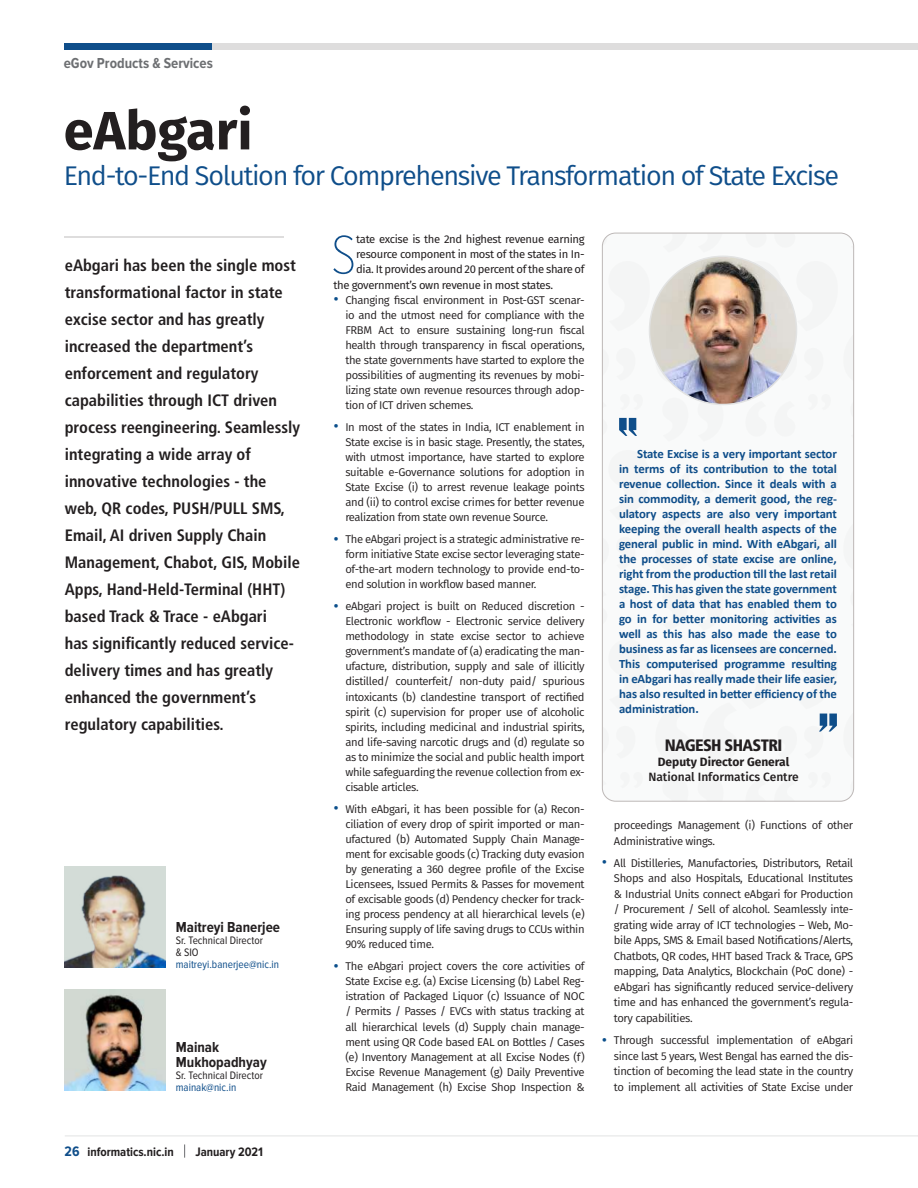
<style>
.page{position:relative;width:918px;height:1188px;background:#fff}
.page>*{position:absolute;margin:0;border:0;box-sizing:border-box;transform-origin:0 0}
.t1{font:100 56.25px "Proxima Nova Cond";color:#0f4e8a}
.t2{font:700 54px "Fira Sans";color:#231f20}
.t3{font:27px "Fira Sans";letter-spacing:-.05em;color:#0f4e8a}
.t4{font:700 condensed 16.5px/27px "Frutiger LT Std";color:#231f20}
.t5{font:900 condensed 16.5px "Frutiger LT Std";letter-spacing:-.04em;color:#231f20}
.t6{font:700 15px/15px "Proxima Nova Cond";color:#231f20}
.t7{font:700 15px "Proxima Nova Cond";color:#6d6f72}
.t8{font:700 12.75px/15px "Calibri";letter-spacing:-.01em;color:#0f4e8a;text-align:justify}
.t9{font:700 12.75px "Proxima Nova Cond";color:#231f20}
.t10{font:500 12px "Fira Sans";color:#231f20}
.t11{font:700 12px "Fira Sans";color:#231f20}
.t12{font:11.25px/15px "Fira Sans";letter-spacing:-.03em;color:#231f20;text-align:justify}
.t13{font:11.25px "Fira Sans";letter-spacing:-.03em;color:#231f20}
.t14{font:11.25px/12px "Proxima Nova Cond";color:#231f20}
.t15{font:11.25px "Proxima Nova Cond";color:#0f4e8a}
.s1{font-size:14.25px;color:#0f4e8a}
.s2{font-family:"Fira Sans Condensed";font-size:18px;color:#0b4f8b}
</style>
<div class="page">
<div style="left:156px;top:43px;width:762px;height:6px;background:#dedddd"></div>
<div style="left:65px;top:43px;width:147px;height:6px;background:#0f4e8a"></div>
<hr style="left:65px;top:1136px;width:853px;height:1px;background:#e2e3e3">
<svg style="left:184px;top:1144px;width:1px;height:14px"></svg>
<img style="left:65px;top:990px;width:101px;height:101px">
<img style="left:65px;top:867px;width:101px;height:101px">
<svg style="left:602px;top:233px;width:252px;height:568px"></svg>
<div style="left:602px;top:233px;width:252px;height:568px;border:1px solid #bdb8b7;border-radius:13px"></div>
<hr style="left:65px;top:237px;width:219px;height:1px;background:#231f20">
<img style="left:650px;top:256px;width:147px;height:148px">
<svg style="left:619px;top:418px;width:18px;height:18px"></svg>
<svg style="left:819px;top:714px;width:18px;height:18px"></svg>
<h3 class="t7" style="left:64px;top:54px;width:151px">eGov Products &amp; Services</h3>
<h2 class="t2" style="left:64px;top:85px;width:190px">eAbgari</h2>
<h3 class="t3" style="left:64px;top:155px;width:777px">End-to-End Solution for Comprehensive Transformation of State Excise</h3>
<p class="t4" style="left:65px;top:252px;width:237px">eAbgari has been the single most transformational factor in state excise sector and has greatly increased the department’s enforcement and regulatory capabilities through ICT driven process reengineering. Seamlessly integrating a wide array of innovative technologies - the web, QR codes, PUSH/PULL SMS,<br>Email, AI driven Supply Chain<br>Management, Chabot, GIS, Mobile<br>Apps, Hand-Held-Terminal (HHT) based Track &amp; Trace - eAbgari<br>has significantly reduced service&shy;delivery times and has greatly enhanced the government’s regulatory capabilities.</p>
<h3 class="t6" style="left:176px;top:920px;width:106px">Maitreyi Banerjee</h3>
<p class="t14" style="left:176px;top:935px;width:89px">Sr. Technical Director &amp; SIO</p>
<p class="t15" style="left:176px;top:959px;width:105px">maitreyi.banerjee@nic.in</p>
<h3 class="t6" style="left:176px;top:1040px;width:92px">Mainak<br>Mukhopadhyay</h3>
<p class="t14" style="left:176px;top:1069px;width:89px">Sr. Technical Director</p>
<p class="t15" style="left:176px;top:1082px;width:62px">mainak@nic.in</p>
<p class="t9" style="left:65px;top:1144px;width:111px"><span class="s1">26</span> informatics.nic.in</p>
<p class="t9" style="left:195px;top:1144px;width:69px">January 2021</p>
<h1 class="t1" style="left:331px;top:223px;width:27px">S</h1>
<p class="t13" style="left:356px;top:231px;width:230px">tate excise is the 2nd highest revenue earning</p>
<p class="t13" style="left:356px;top:246px;width:230px">resource component in most of the states in In-</p>
<p class="t13" style="left:356px;top:261px;width:230px">dia. It provides around 20 percent of the share of</p>
<p class="t13" style="left:333px;top:276px;width:221px">the government’s own revenue in most states.</p>
<p class="t12" style="left:345px;top:292px;width:241px;text-indent:-12px"><span class="s2">•</span> Changing fiscal environment in Post-GST scenar&shy;io and the utmost need for compliance with the FRBM Act to ensure sustaining long-run fiscal health through transparency in fiscal operations, the state governments have started to explore the possibilities of augmenting its revenues by mobi&shy;lizing state own revenue resources through adop&shy;tion of ICT driven schemes.</p>
<p class="t12" style="left:345px;top:419px;width:241px;text-indent:-12px"><span class="s2">•</span> In most of the states in India, ICT enablement in State excise is in basic stage. Presently, the states, with utmost importance, have started to explore suitable e-Governance solutions for adoption in State Excise (i) to arrest revenue leakage points and (ii) to control excise crimes for better revenue realization from state own revenue Source.</p>
<p class="t12" style="left:345px;top:531px;width:241px;text-indent:-12px"><span class="s2">•</span> The eAbgari project is a strategic administrative re&shy;form initiative State excise sector leveraging state&shy;of-the-art modern technology to provide end-to&shy;end solution in workflow based manner.</p>
<p class="t12" style="left:345px;top:598px;width:241px;text-indent:-12px"><span class="s2">•</span> eAbgari project is built on Reduced discretion - Electronic workflow - Electronic service delivery methodology in state excise sector to achieve government’s mandate of (a) eradicating the man&shy;ufacture, distribution, supply and sale of illicitly distilled/ counterfeit/ non-duty paid/ spurious intoxicants (b) clandestine transport of rectified spirit (c) supervision for proper use of alcoholic spirits, including medicinal and industrial spirits, and life-saving narcotic drugs and (d) regulate so as to minimize the social and public health import while safeguarding the revenue collection from ex&shy;cisable articles.</p>
<p class="t12" style="left:345px;top:801px;width:241px;text-indent:-12px"><span class="s2">•</span> With eAbgari, it has been possible for (a) Recon&shy;ciliation of every drop of spirit imported or man&shy;ufactured (b) Automated Supply Chain Manage&shy;ment for excisable goods (c) Tracking duty evasion by generating a 360 degree profile of the Excise Licensees, Issued Permits &amp; Passes for movement of excisable goods (d) Pendency checker for track&shy;ing process pendency at all hierarchical levels (e)<br>Ensuring supply of life saving drugs to CCUs within 90% reduced time.</p>
<p class="t12" style="left:345px;top:959px;width:241px;text-indent:-12px"><span class="s2">•</span> The eAbgari project covers the core activities of State Excise e.g. (a) Excise Licensing (b) Label Reg&shy;istration of Packaged Liquor (c) Issuance of NOC / Permits / Passes / EVCs with status tracking at all hierarchical levels (d) Supply chain manage&shy;ment using QR Code based EAL on Bottles / Cases (e) Inventory Management at all Excise Nodes (f)<br>Excise Revenue Management (g) Daily Preventive Raid Management (h) Excise Shop Inspection &amp;</p>
<p class="t8" style="left:619px;top:445px;width:219px;text-indent:18px">State Excise is a very important sector in terms of its contribution to the total revenue collection. Since it deals with a sin commodity, a demerit good, the reg&shy;ulatory aspects are also very important keeping the overall health aspects of the general public in mind. With eAbgari, all the processes of state excise are online, right from the production till the last retail stage. This has given the state government a host of data that has enabled them to go in for better monitoring activities as well as this has also made the ease to business as far as licensees are concerned.<br>This computerised programme resulting in eAbgari has really made their life easier, has also resulted in better efficiency of the administration.</p>
<h3 class="t5" style="left:665px;top:736px;width:119px">NAGESH SHASTRI</h3>
<p class="t11" style="left:658px;top:752px;width:133px">Deputy Director General</p>
<p class="t10" style="left:648px;top:767px;width:152px">National Informatics Centre</p>
<p class="t12" style="left:614px;top:817px;width:241px;line-height:15.5px">proceedings Management (i) Functions of other<br>Administrative wings.</p>
<p class="t12" style="left:614px;top:855px;width:241px;line-height:15.5px;text-indent:-12px"><span class="s2">•</span> All Distilleries, Manufactories, Distributors, Retail Shops and also Hospitals, Educational Institutes &amp; Industrial Units connect eAbgari for Production / Procurement / Sell of alcohol. Seamlessly inte&shy;grating wide array of ICT technologies – Web, Mo&shy;bile Apps, SMS &amp; Email based Notifications/Alerts, Chatbots, QR codes, HHT based Track &amp; Trace, GPS mapping, Data Analytics, Blockchain (PoC done) - eAbgari has significantly reduced service-delivery time and has enhanced the government’s regula&shy;tory capabilities.</p>
<p class="t12" style="left:614px;top:1032px;width:241px;line-height:15.5px;text-indent:-12px"><span class="s2">•</span> Through successful implementation of eAbgari since last 5 years, West Bengal has earned the dis&shy;tinction of becoming the lead state in the country to implement all activities of State Excise under</p>
</div>
